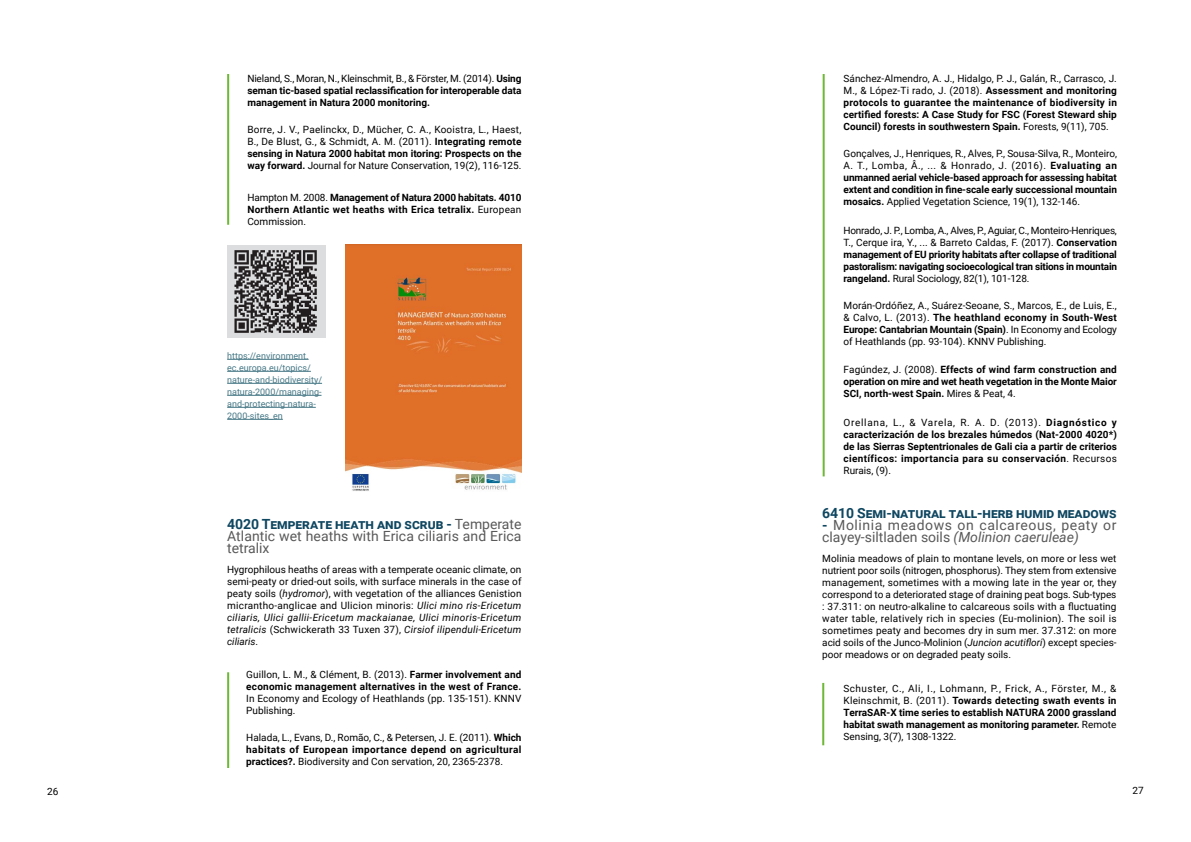
<style>
.page{position:relative;width:1191px;height:842px;background:#fff}
.page>*{position:absolute;margin:0;border:0;box-sizing:border-box;transform-origin:0 0}
.t1{font:14px/12px "Roboto";letter-spacing:.005em;color:#595959;text-align:justify}
.t2{font:14px/12px "Roboto";letter-spacing:.04em;color:#595959}
.t3{font:700 14px "Roboto";letter-spacing:-.005em;color:#0f4761}
.t4{font:10px/12px "Roboto";color:#000;text-align:justify}
.t5{font:700 10px/12px "Roboto";color:#000;text-align:justify}
.t6{font:700 10px/12px "Roboto";letter-spacing:.02em;color:#000}
.t7{font:9px/12px "Roboto";color:#467886}
.s1{font-weight:400}
.s2{font-weight:700}
.s3{font-weight:700;color:#0f4761}
.s4{font-style:italic}
</style>
<div class="page">
<img style="left:227px;top:245px;width:98px;height:93px">
<img style="left:345px;top:245px;width:176px;height:246px">
<hr style="left:227px;top:74px;width:2px;height:151px;background:#6db834">
<hr style="left:227px;top:672px;width:2px;height:96px;background:#6db834">
<hr style="left:822px;top:74px;width:2px;height:402px;background:#6db834">
<hr style="left:822px;top:683px;width:2px;height:62px;background:#6db834">
<hr style="left:227px;top:359px;width:81px;height:1px;background:#467886">
<hr style="left:227px;top:371px;width:84px;height:1px;background:#467886">
<hr style="left:227px;top:383px;width:95px;height:1px;background:#467886">
<hr style="left:227px;top:395px;width:94px;height:1px;background:#467886">
<hr style="left:227px;top:407px;width:89px;height:1px;background:#467886">
<hr style="left:227px;top:419px;width:56px;height:1px;background:#467886">
<p class="t5" style="left:247px;top:72px;width:275px"><span class="s1">Nieland, S., Moran, N., Kleinschmit, B., &amp; Förster, M. (2014).</span> Using seman tic-based spatial reclassification for interoperable data management in Natura 2000 monitoring.</p>
<p class="t4" style="left:247px;top:123px;width:276px">Borre, J. V., Paelinckx, D., Mücher, C. A., Kooistra, L., Haest, B., De Blust, G., &amp; Schmidt, A. M. (2011). <span class="s2">Integrating remote sensing in Natura 2000 habitat mon itoring: Prospects on the way forward.</span> Journal for Nature Conservation, 19(2), 116-125.</p>
<p class="t5" style="left:247px;top:191px;width:276px"><span class="s1">Hampton M. 2008.</span> Management of Natura 2000 habitats. 4010<br>Northern Atlantic wet heaths with Erica tetralix. <span class="s1">European Commission.</span></p>
<p class="t7" style="left:227px;top:349px;width:96px">https://environment. ec.europa.eu/topics/ nature-and-biodiversity/ natura-2000/managing&shy;and-protecting-natura-<br>2000-sites_en</p>
<h1 class="t1" style="left:227px;top:518px;width:296px"><span class="s3">4020 Temperate heath and scrub -</span> Temperate Atlantic wet heaths with Erica ciliaris and Erica tetralix</h1>
<p class="t4" style="left:227px;top:563px;width:296px">Hygrophilous heaths of areas with a temperate oceanic climate, on semi-peaty or dried-out soils, with surface minerals in the case of peaty soils (<span class="s4">hydromor</span>), with vegetation of the alliances Genistion micrantho-anglicae and Ulicion minoris: <span class="s4">Ulici mino ris-Ericetum ciliaris, Ulici gallii-Ericetum mackaianae, Ulici minoris-Ericetum tetralicis</span> (Schwickerath 33 Tuxen 37), <span class="s4">Cirsiof ilipenduli-Ericetum ciliaris</span>.</p>
<p class="t6" style="left:246px;top:668px;width:277px"><span class="s1">Guillon, L. M., &amp; Clément, B. (2013).</span> Farmer involvement and economic management alternatives in the west of France.</p>
<p class="t4" style="left:246px;top:692px;width:277px">In Economy and Ecology of Heathlands (pp. 135-151). KNNV<br>Publishing.</p>
<p class="t4" style="left:246px;top:731px;width:277px">Halada, L., Evans, D., Romão, C., &amp; Petersen, J. E. (2011). <span class="s2">Which habitats of European importance depend on agricultural practices?.</span> Biodiversity and Con servation, 20, 2365-2378.</p>
<p class="t5" style="left:843px;top:72px;width:275px"><span class="s1">Sánchez-Almendro, A. J., Hidalgo, P. J., Galán, R., Carrasco, J.<br>M., &amp; López-Ti rado, J. (2018).</span> Assessment and monitoring protocols to guarantee the maintenance of biodiversity in certified forests: A Case Study for FSC (Forest Steward ship Council) forests in southwestern Spain. <span class="s1">Forests, 9(11), 705.</span></p>
<p class="t4" style="left:843px;top:147px;width:275px">Gonçalves, J., Henriques, R., Alves, P., Sousa-Silva, R., Monteiro, A. T., Lomba, Â., ... &amp; Honrado, J. (2016). <span class="s2">Evaluating an unmanned aerial vehicle-based approach for assessing habitat extent and condition in fine-scale early successional mountain mosaics.</span> Applied Vegetation Science, 19(1), 132-146.</p>
<p class="t5" style="left:843px;top:224px;width:275px"><span class="s1">Honrado, J. P., Lomba, A., Alves, P., Aguiar, C., Monteiro-Henriques, T., Cerque ira, Y., ... &amp; Barreto Caldas, F. (2017).</span> Conservation management of EU priority habitats after collapse of traditional pastoralism: navigating socioecological tran sitions in mountain rangeland. <span class="s1">Rural Sociology, 82(1), 101-128.</span></p>
<p class="t4" style="left:843px;top:299px;width:275px">Morán-Ordóñez, A., Suárez-Seoane, S., Marcos, E., de Luis, E., &amp; Calvo, L. (2013). <span class="s2">The heathland economy in South-West Europe: Cantabrian Mountain (Spain)</span>. In Economy and Ecology of Heathlands (pp. 93-104). KNNV Publishing.</p>
<p class="t5" style="left:843px;top:363px;width:275px"><span class="s1">Fagúndez, J. (2008).</span> Effects of wind farm construction and operation on mire and wet heath vegetation in the Monte Maior SCI, north-west Spain. <span class="s1">Mires &amp; Peat, 4.</span></p>
<p class="t5" style="left:843px;top:416px;width:275px"><span class="s1">Orellana, L., &amp; Varela, R. A. D. (2013).</span> Diagnóstico y caracterización de los brezales húmedos (Nat-2000 4020*) de las Sierras Septentrionales de Gali cia a partir de criterios científicos: importancia para su conservación<span class="s1">. Recursos Rurais, (9).</span></p>
<h1 class="t3" style="left:822px;top:503px;width:296px">6410 Semi-natural tall-herb humid meadows</h1>
<h1 class="t2" style="left:822px;top:519px;width:296px"><span class="s3">-</span> Molinia meadows on calcareous, peaty or clayey-siltladen soils <span class="s4">(Molinion caeruleae)</span></h1>
<p class="t4" style="left:822px;top:552px;width:296px">Molinia meadows of plain to montane levels, on more or less wet nutrient poor soils (nitrogen, phosphorus). They stem from extensive management, sometimes with a mowing late in the year or, they correspond to a deteriorated stage of draining peat bogs. Sub-types : 37.311: on neutro-alkaline to calcareous soils with a fluctuating water table, relatively rich in species (Eu-molinion). The soil is sometimes peaty and becomes dry in sum mer. 37.312: on more acid soils of the Junco-Molinion (<span class="s4">Juncion acutiflori</span>) except species&shy;poor meadows or on degraded peaty soils.</p>
<p class="t5" style="left:843px;top:681px;width:274px"><span class="s1">Schuster, C., Ali, I., Lohmann, P., Frick, A., Förster, M., &amp; Kleinschmit, B. (2011).</span> Towards detecting swath events in TerraSAR-X time series to establish NATURA 2000 grassland habitat swath management as monitoring parameter. <span class="s1">Remote Sensing, 3(7), 1308-1322.</span></p>
<p class="t4" style="left:47px;top:785px;width:13px">26</p>
<p class="t4" style="left:1132px;top:784px;width:13px">27</p>
</div>
